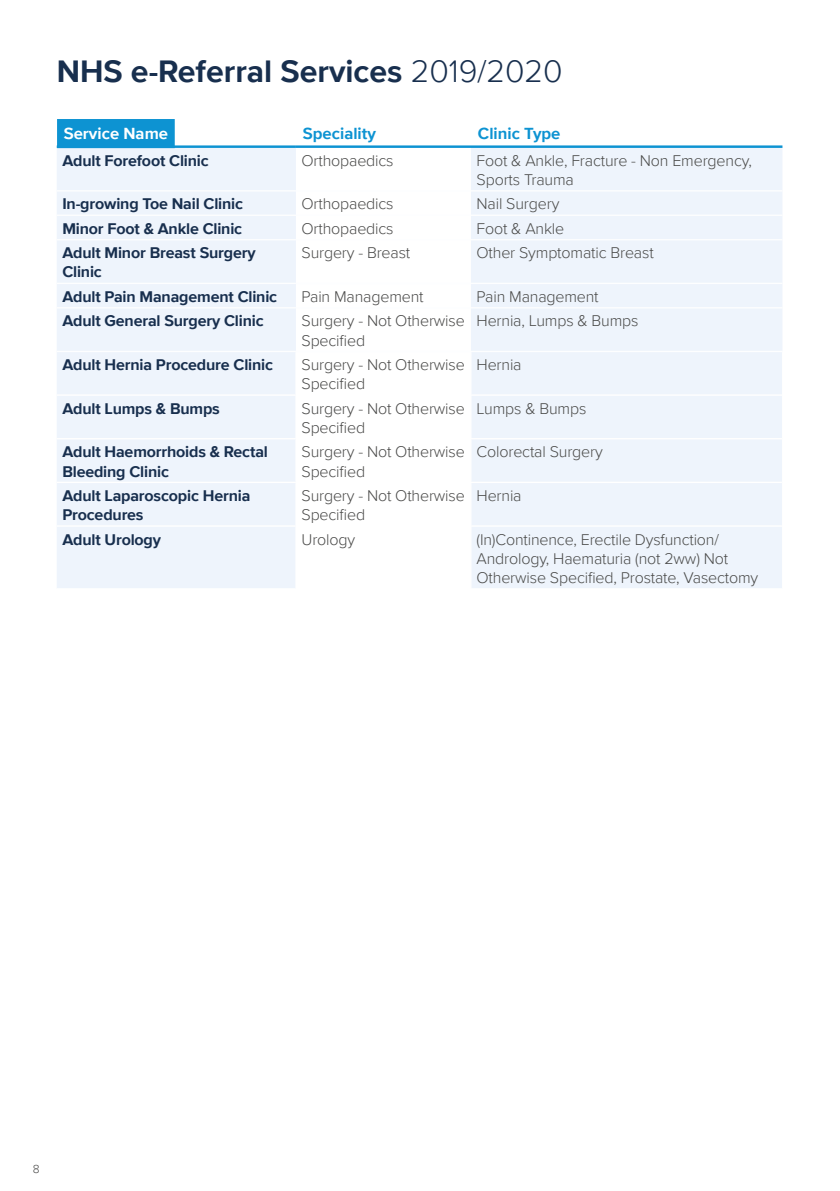
<style>
.page{position:relative;width:840px;height:1191px;background:#fff}
.page>*{position:absolute;margin:0;border:0;box-sizing:border-box;transform-origin:0 0}
.t1{font:700 32px "Proxima Nova";color:#182f4e}
.t2{font:700 16.6px "Proxima Nova";color:#0d93d2}
.t3{font:700 16.6px "Proxima Nova";color:#fff}
.t4{font:300 16px/19.2px "Proxima Nova";letter-spacing:-.01em;color:#4a4a49}
.t5{font:700 16px/19.2px "Proxima Nova";letter-spacing:-.01em;color:#182f4e}
.t6{font:300 12px "Proxima Nova";color:#4a4a49}
.s1{font-weight:300}
</style>
<div class="page">
<svg style="left:57px;top:148px;width:725px;height:440px;fill:#eef4fc"></svg>
<hr style="left:57px;top:145px;width:239px;height:3px;background:#0d93d2">
<hr style="left:470px;top:145px;width:312px;height:3px;background:#0d93d2">
<hr style="left:296px;top:145px;width:174px;height:3px;background:#0d93d2">
<hr style="left:781px;top:352px;width:1px;height:43px;background:#fff">
<hr style="left:781px;top:395px;width:1px;height:44px;background:#fff">
<hr style="left:781px;top:439px;width:1px;height:43px;background:#fff">
<hr style="left:781px;top:482px;width:1px;height:44px;background:#fff">
<hr style="left:781px;top:526px;width:1px;height:62px;background:#fff">
<hr style="left:295px;top:352px;width:1px;height:42px;background:#fff">
<hr style="left:470px;top:352px;width:1px;height:42px;background:#fff">
<hr style="left:295px;top:396px;width:1px;height:42px;background:#fff">
<hr style="left:470px;top:396px;width:1px;height:42px;background:#fff">
<hr style="left:295px;top:439px;width:1px;height:43px;background:#fff">
<hr style="left:470px;top:439px;width:1px;height:43px;background:#fff">
<hr style="left:295px;top:483px;width:1px;height:42px;background:#fff">
<hr style="left:470px;top:483px;width:1px;height:42px;background:#fff">
<hr style="left:295px;top:527px;width:1px;height:61px;background:#fff">
<hr style="left:470px;top:527px;width:1px;height:61px;background:#fff">
<hr style="left:57px;top:394px;width:239px;height:2px;background:#fff">
<hr style="left:296px;top:394px;width:174px;height:2px;background:#fff">
<hr style="left:470px;top:394px;width:311px;height:2px;background:#fff">
<hr style="left:57px;top:438px;width:239px;height:1px;background:#fff">
<hr style="left:296px;top:438px;width:174px;height:1px;background:#fff">
<hr style="left:470px;top:438px;width:311px;height:1px;background:#fff">
<hr style="left:57px;top:482px;width:239px;height:1px;background:#fff">
<hr style="left:296px;top:482px;width:174px;height:1px;background:#fff">
<hr style="left:470px;top:482px;width:311px;height:1px;background:#fff">
<hr style="left:57px;top:525px;width:239px;height:2px;background:#fff">
<hr style="left:296px;top:525px;width:174px;height:2px;background:#fff">
<hr style="left:470px;top:525px;width:311px;height:2px;background:#fff">
<hr style="left:57px;top:190px;width:239px;height:1px;background:#fdfeff">
<hr style="left:296px;top:190px;width:174px;height:1px;background:#fdfeff">
<hr style="left:470px;top:190px;width:312px;height:1px;background:#fdfeff">
<hr style="left:57px;top:215px;width:239px;height:1px;background:#fdfeff">
<hr style="left:296px;top:215px;width:174px;height:1px;background:#fdfeff">
<hr style="left:470px;top:215px;width:312px;height:1px;background:#fdfeff">
<hr style="left:57px;top:239px;width:239px;height:1px;background:#fdfeff">
<hr style="left:57px;top:283px;width:239px;height:1px;background:#fdfeff">
<hr style="left:296px;top:239px;width:174px;height:1px;background:#fdfeff">
<hr style="left:296px;top:283px;width:174px;height:1px;background:#fdfeff">
<hr style="left:470px;top:239px;width:312px;height:1px;background:#fdfeff">
<hr style="left:470px;top:283px;width:312px;height:1px;background:#fdfeff">
<hr style="left:57px;top:307px;width:239px;height:1px;background:#fdfeff">
<hr style="left:296px;top:307px;width:174px;height:1px;background:#fdfeff">
<hr style="left:470px;top:307px;width:312px;height:1px;background:#fdfeff">
<hr style="left:57px;top:351px;width:239px;height:1px;background:#fdfeff">
<hr style="left:296px;top:351px;width:174px;height:1px;background:#fdfeff">
<hr style="left:470px;top:351px;width:312px;height:1px;background:#fdfeff">
<div style="left:57px;top:119px;width:118px;height:29px;background:#0d93d2"></div>
<h1 class="t1" style="left:57px;top:47px;width:507px">NHS e-Referral Services <span class="s1">2019/2020</span></h1>
<p class="t3" style="left:64px;top:121px;width:106px">Service Name</p>
<p class="t2" style="left:303px;top:121px;width:75px">Speciality</p>
<p class="t2" style="left:477px;top:121px;width:84px">Clinic Type</p>
<p class="t5" style="left:62px;top:150px;width:148px">Adult Forefoot Clinic</p>
<p class="t4" style="left:301px;top:150px;width:94px">Orthopaedics</p>
<p class="t4" style="left:476px;top:150px;width:276px">Foot &amp; Ankle, Fracture - Non Emergency,<br>Sports Trauma</p>
<p class="t5" style="left:62px;top:194px;width:182px">In-growing Toe Nail Clinic</p>
<p class="t4" style="left:301px;top:194px;width:94px">Orthopaedics</p>
<p class="t4" style="left:476px;top:194px;width:84px">Nail Surgery</p>
<p class="t5" style="left:62px;top:218px;width:181px">Minor Foot &amp; Ankle Clinic</p>
<p class="t4" style="left:301px;top:218px;width:94px">Orthopaedics</p>
<p class="t4" style="left:476px;top:218px;width:89px">Foot &amp; Ankle</p>
<p class="t5" style="left:62px;top:243px;width:195px">Adult Minor Breast Surgery<br>Clinic</p>
<p class="t4" style="left:301px;top:243px;width:110px">Surgery - Breast</p>
<p class="t4" style="left:476px;top:243px;width:178px">Other Symptomatic Breast</p>
<p class="t5" style="left:62px;top:287px;width:216px">Adult Pain Management Clinic</p>
<p class="t4" style="left:301px;top:286px;width:123px">Pain Management</p>
<p class="t4" style="left:476px;top:286px;width:123px">Pain Management</p>
<p class="t5" style="left:62px;top:311px;width:203px">Adult General Surgery Clinic</p>
<p class="t4" style="left:301px;top:311px;width:165px">Surgery - Not Otherwise<br>Specified</p>
<p class="t4" style="left:476px;top:311px;width:163px">Hernia, Lumps &amp; Bumps</p>
<p class="t5" style="left:62px;top:355px;width:212px">Adult Hernia Procedure Clinic</p>
<p class="t4" style="left:301px;top:354px;width:165px">Surgery - Not Otherwise<br>Specified</p>
<p class="t4" style="left:476px;top:354px;width:46px">Hernia</p>
<p class="t5" style="left:62px;top:398px;width:159px">Adult Lumps &amp; Bumps</p>
<p class="t4" style="left:301px;top:398px;width:165px">Surgery - Not Otherwise<br>Specified</p>
<p class="t4" style="left:476px;top:398px;width:111px">Lumps &amp; Bumps</p>
<p class="t5" style="left:62px;top:442px;width:207px">Adult Haemorrhoids &amp; Rectal<br>Bleeding Clinic</p>
<p class="t4" style="left:301px;top:441px;width:165px">Surgery - Not Otherwise<br>Specified</p>
<p class="t4" style="left:476px;top:441px;width:128px">Colorectal Surgery</p>
<p class="t5" style="left:62px;top:485px;width:189px">Adult Laparoscopic Hernia<br>Procedures</p>
<p class="t4" style="left:301px;top:485px;width:165px">Surgery - Not Otherwise<br>Specified</p>
<p class="t4" style="left:476px;top:485px;width:46px">Hernia</p>
<p class="t5" style="left:62px;top:529px;width:100px">Adult Urology</p>
<p class="t4" style="left:301px;top:529px;width:55px">Urology</p>
<p class="t4" style="left:476px;top:529px;width:283px">(In)Continence, Erectile Dysfunction/<br>Andrology, Haematuria (not 2ww) Not<br>Otherwise Specified, Prostate, Vasectomy</p>
<p class="t6" style="left:33px;top:1160px;width:8px">8</p>
</div>
